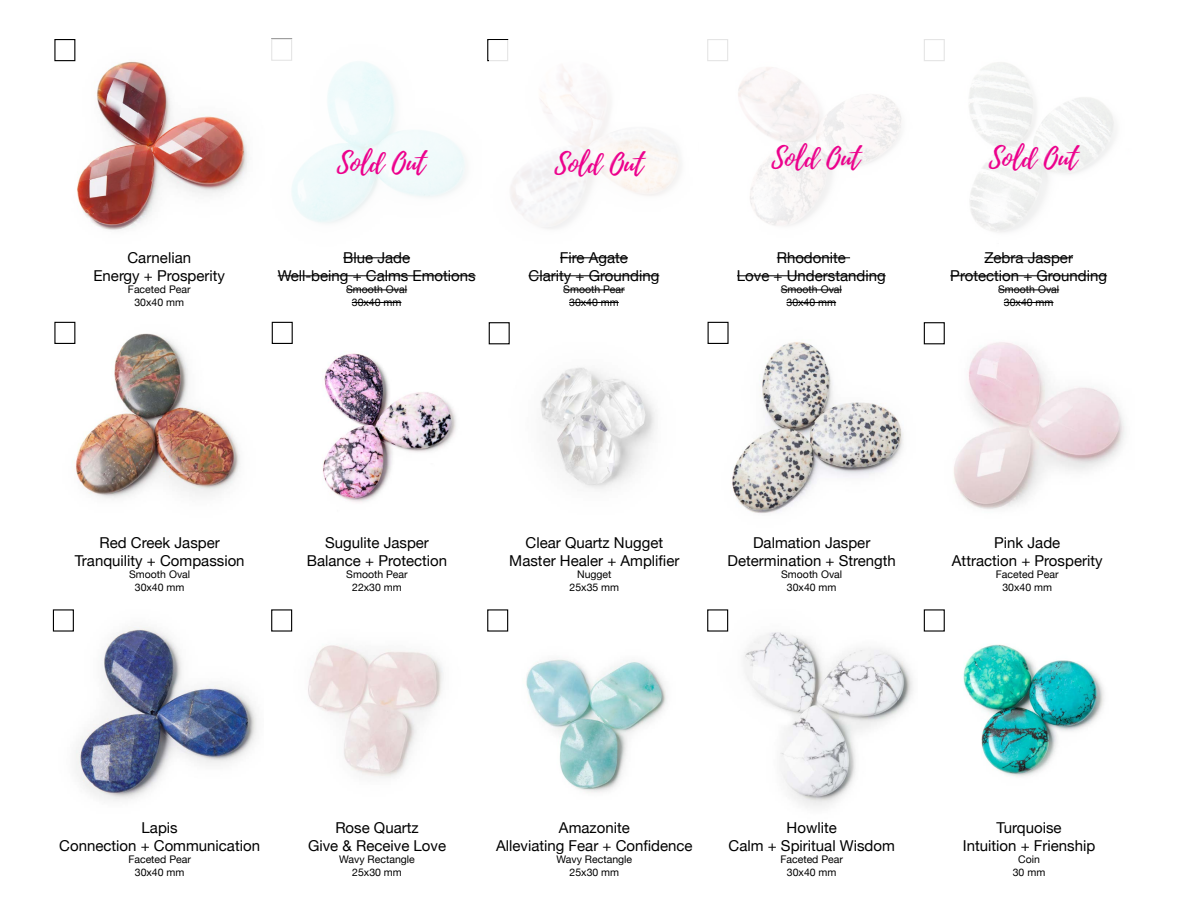
<style>
.page{position:relative;width:1188px;height:918px;background:#fff}
.page>*{position:absolute;margin:0;border:0;box-sizing:border-box;transform-origin:0 0}
.t1{font:27px "Playlist Script";color:#ec008c}
.t2{font:15px/18px "Helvetica Neue";color:#000;text-align:center}
.t3{font:10.5px/12.6px "Helvetica Neue";color:#000;text-align:center}
</style>
<div class="page">
<hr style="left:343px;top:257px;width:67px;height:1px;background:#000">
<hr style="left:278px;top:275px;width:198px;height:1px;background:#000">
<hr style="left:346px;top:290px;width:61px;height:1px;background:#000">
<hr style="left:352px;top:302px;width:49px;height:1px;background:#000">
<hr style="left:560px;top:257px;width:68px;height:1px;background:#000">
<hr style="left:529px;top:275px;width:130px;height:1px;background:#000">
<hr style="left:563px;top:290px;width:62px;height:1px;background:#000">
<hr style="left:569px;top:302px;width:50px;height:1px;background:#000">
<hr style="left:777px;top:257px;width:73px;height:1px;background:#000">
<hr style="left:737px;top:275px;width:149px;height:1px;background:#000">
<hr style="left:781px;top:290px;width:61px;height:1px;background:#000">
<hr style="left:787px;top:302px;width:49px;height:1px;background:#000">
<hr style="left:984px;top:257px;width:89px;height:1px;background:#000">
<hr style="left:950px;top:275px;width:157px;height:1px;background:#000">
<hr style="left:998px;top:290px;width:61px;height:1px;background:#000">
<hr style="left:1004px;top:302px;width:50px;height:1px;background:#000">
<img style="left:54px;top:39px;width:194px;height:191px">
<img style="left:75px;top:322px;width:165px;height:176px">
<img style="left:271px;top:322px;width:185px;height:180px">
<img style="left:488px;top:322px;width:167px;height:167px">
<img style="left:732px;top:342px;width:172px;height:172px">
<img style="left:924px;top:342px;width:202px;height:168px">
<img style="left:76px;top:626px;width:181px;height:175px">
<img style="left:292px;top:609px;width:151px;height:169px">
<img style="left:508px;top:609px;width:159px;height:184px">
<img style="left:728px;top:610px;width:185px;height:197px">
<img style="left:923px;top:610px;width:181px;height:167px">
<div style="left:54px;top:39px;width:21px;height:22px;border:1px solid #000"></div>
<div style="left:487px;top:39px;width:21px;height:22px;border:1px solid #000"></div>
<div style="left:54px;top:322px;width:21px;height:22px;border:1px solid #000"></div>
<div style="left:272px;top:322px;width:21px;height:22px;border:1px solid #000"></div>
<div style="left:489px;top:322px;width:21px;height:22px;border:1px solid #000"></div>
<div style="left:708px;top:322px;width:21px;height:22px;border:1px solid #000"></div>
<div style="left:924px;top:322px;width:21px;height:22px;border:1px solid #000"></div>
<div style="left:53px;top:609px;width:21px;height:23px;border:1px solid #000"></div>
<div style="left:271px;top:609px;width:21px;height:23px;border:1px solid #000"></div>
<div style="left:487px;top:609px;width:21px;height:23px;border:1px solid #000"></div>
<div style="left:707px;top:609px;width:21px;height:23px;border:1px solid #000"></div>
<div style="left:924px;top:609px;width:21px;height:23px;border:1px solid #000"></div>
<svg style="left:271px;top:39px;width:194px;height:184px"></svg>
<div style="left:489px;top:40px;width:211px;height:209px;background:#fff"></div>
<div style="left:923px;top:34px;width:211px;height:209px;background:linear-gradient(to right,#fbfbfb,#fbfbfb)"></div>
<p class="t2" style="left:93px;top:249px;width:133px">Carnelian<br>Energy + Prosperity</p>
<p class="t3" style="left:128px;top:284px;width:64px">Faceted Pear<br>30x40 mm</p>
<h1 class="t1" style="left:337px;top:143px;width:90px">Sold Out</h1>
<h1 class="t1" style="left:555px;top:145px;width:90px">Sold Out</h1>
<h1 class="t1" style="left:771px;top:139px;width:90px">Sold Out</h1>
<h1 class="t1" style="left:989px;top:139px;width:90px">Sold Out</h1>
<p class="t2" style="left:278px;top:249px;width:199px">Blue Jade<br>Well-being + Calms Emotions</p>
<p class="t3" style="left:346px;top:284px;width:63px">Smooth Oval<br>30x40 mm</p>
<p class="t2" style="left:529px;top:249px;width:132px">Fire Agate<br>Clarity + Grounding</p>
<p class="t3" style="left:563px;top:284px;width:63px">Smooth Pear<br>30x40 mm</p>
<p class="t2" style="left:737px;top:249px;width:150px">Rhodonite<br>Love + Understanding</p>
<p class="t3" style="left:781px;top:284px;width:63px">Smooth Oval<br>30x40 mm</p>
<p class="t2" style="left:950px;top:249px;width:158px">Zebra Jasper<br>Protection + Grounding</p>
<p class="t3" style="left:998px;top:284px;width:63px">Smooth Oval<br>30x40 mm</p>
<p class="t2" style="left:75px;top:534px;width:171px">Red Creek Jasper<br>Tranquility + Compassion</p>
<p class="t3" style="left:129px;top:569px;width:63px">Smooth Oval<br>30x40 mm</p>
<p class="t2" style="left:307px;top:534px;width:142px">Sugulite Jasper<br>Balance + Protection</p>
<p class="t3" style="left:346px;top:569px;width:63px">Smooth Pear<br>22x30 mm</p>
<p class="t2" style="left:509px;top:534px;width:172px">Clear Quartz Nugget<br>Master Healer + Amplifier</p>
<p class="t3" style="left:570px;top:569px;width:51px">Nugget<br>25x35 mm</p>
<p class="t2" style="left:727px;top:534px;width:170px">Dalmation Jasper<br>Determination + Strength</p>
<p class="t3" style="left:781px;top:569px;width:63px">Smooth Oval<br>30x40 mm</p>
<p class="t2" style="left:952px;top:534px;width:152px">Pink Jade<br>Attraction + Prosperity</p>
<p class="t3" style="left:996px;top:569px;width:64px">Faceted Pear<br>30x40 mm</p>
<p class="t2" style="left:59px;top:819px;width:202px">Lapis<br>Connection + Communication</p>
<p class="t3" style="left:128px;top:854px;width:64px">Faceted Pear<br>30x40 mm</p>
<p class="t2" style="left:308px;top:819px;width:140px">Rose Quartz<br>Give &amp; Receive Love</p>
<p class="t3" style="left:339px;top:854px;width:77px">Wavy Rectangle<br>25x30 mm</p>
<p class="t2" style="left:496px;top:819px;width:198px">Amazonite<br>Alleviating Fear + Confidence</p>
<p class="t3" style="left:557px;top:854px;width:77px">Wavy Rectangle<br>25x30 mm</p>
<p class="t2" style="left:729px;top:819px;width:168px">Howlite<br>Calm + Spiritual Wisdom</p>
<p class="t3" style="left:780px;top:854px;width:64px">Faceted Pear<br>30x40 mm</p>
<p class="t2" style="left:963px;top:819px;width:134px">Turquoise<br>Intuition + Frienship</p>
<p class="t3" style="left:1013px;top:854px;width:34px">Coin<br>30 mm</p>
</div>
